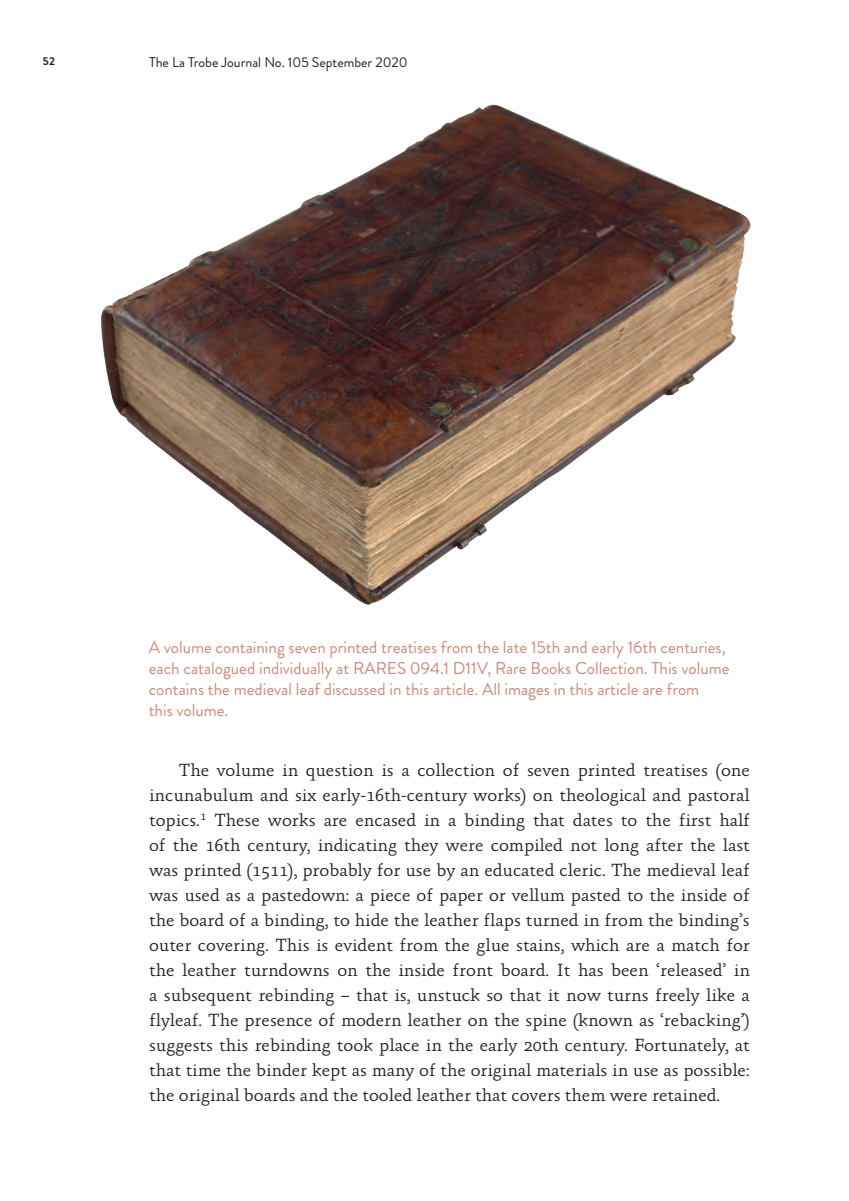
<style>
.page{position:relative;width:849px;height:1201px;background:#fff}
.page>*{position:absolute;margin:0;border:0;box-sizing:border-box;transform-origin:0 0}
.text_indent{font:300 17.85px/24.8px "Absara";color:#231f20;text-align:justify}
.CAPTION{font:17.15px/21px "Brandon Grotesque";color:#cf897b}
.t1{font:14px "Brandon Grotesque";color:#231f20}
.t2{font:700 11.38px "Brandon Grotesque";color:#231f20}
</style>
<div class="page">
<img style="left:101px;top:104px;width:650px;height:501px">
<p class="t2" style="left:43px;top:53px;width:14px">52</p>
<p class="t1" style="left:149px;top:52px;width:260px">The La Trobe Journal No. 105 September 2020</p>
<p class="CAPTION" style="left:149px;top:637px;width:582px">A volume containing seven printed treatises from the late 15th and early 16th centuries, each catalogued individually at RARES 094.1 D11V, Rare Books Collection. This volume contains the medieval leaf discussed in this article. All images in this article are from<br>this volume.</p>
<p class="text_indent" style="left:149px;top:758px;width:602px;text-indent:30px">The volume in question is a collection of seven printed treatises (one incunabulum and six early-16th-century works) on theological and pastoral topics.<sup>1</sup> These works are encased in a binding that dates to the first half of the 16th century, indicating they were compiled not long after the last was printed (1511), probably for use by an educated cleric. The medieval leaf was used as a pastedown: a piece of paper or vellum pasted to the inside of the board of a binding, to hide the leather flaps turned in from the binding’s outer covering. This is evident from the glue stains, which are a match for the leather turndowns on the inside front board. It has been ‘released’ in a subsequent rebinding – that is, unstuck so that it now turns freely like a flyleaf. The presence of modern leather on the spine (known as ‘rebacking’) suggests this rebinding took place in the early 20th century. Fortunately, at that time the binder kept as many of the original materials in use as possible: the original boards and the tooled leather that covers them were retained.</p>
</div>
